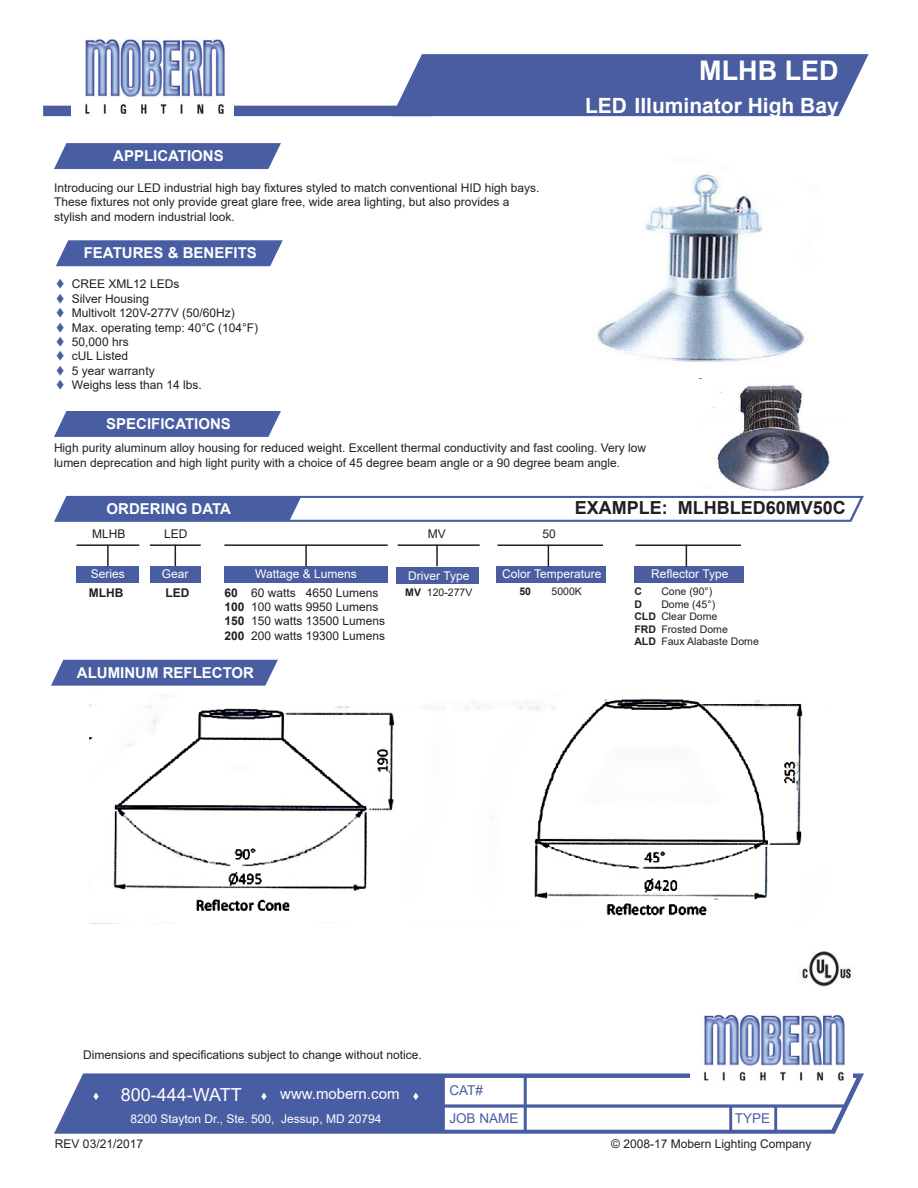
<style>
.page{position:relative;width:918px;height:1188px;background:#fff}
.page>*{position:absolute;margin:0;border:0;box-sizing:border-box;transform-origin:0 0}
.t1{font:700 27px "Arial";color:#fff}
.t2{font:700 21px "Arial";color:#fff}
.t3{font:700 18px "Arial";color:#231f20}
.t4{font:18px "Arial";color:#fff}
.t5{font:700 15px "Arial";color:#fff}
.t6{font:15px "Arial";color:#fff}
.t7{font:13.5px/28px "Arial";color:#495da2}
.t8{font:12px/14.4px "Arial";color:#231f20}
.t9{font:12px "Arial";color:#fff}
.t10{font:700 12px "Arial";color:#231f20}
.t11{font:10.5px/12.6px "Arial";color:#231f20}
.t12{font:700 10.5px/12.6px "Arial";color:#231f20}
.s1{color:#495da2}
.s2{font-weight:700}
</style>
<div class="page">
<img style="left:597px;top:174px;width:210px;height:188px">
<svg style="left:391px;top:54px;width:478px;height:63px;background:#5969a8"></svg>
<div style="left:43px;top:106px;width:389px;height:10px;background:#4b5da1"></div>
<img style="left:71px;top:39px;width:163px;height:77px">
<svg style="left:54px;top:1073px;width:810px;height:61px;fill:#495da2"></svg>
<img style="left:691px;top:1014px;width:162px;height:71px">
<svg style="left:93px;top:1093px;width:6px;height:7px"></svg>
<svg style="left:261px;top:1093px;width:6px;height:7px"></svg>
<svg style="left:413px;top:1093px;width:5px;height:7px"></svg>
<hr style="left:150px;top:544px;width:51px;height:2px;background:#231f20">
<svg style="left:175px;top:546px;width:1px;height:20px"></svg>
<div style="left:150px;top:566px;width:51px;height:17px;background:#495da2"></div>
<hr style="left:224px;top:544px;width:164px;height:2px;background:#231f20">
<hr style="left:305px;top:545px;width:2px;height:21px;background:#231f20">
<div style="left:224px;top:566px;width:164px;height:17px;background:#495da2"></div>
<hr style="left:77px;top:544px;width:62px;height:2px;background:#231f20">
<hr style="left:107px;top:545px;width:2px;height:21px;background:#231f20">
<div style="left:77px;top:566px;width:62px;height:17px;background:#495da2"></div>
<div style="left:396px;top:567px;width:83px;height:16px;background:#4b5da1"></div>
<hr style="left:398px;top:544px;width:82px;height:2px;background:#231f20">
<hr style="left:436px;top:545px;width:2px;height:21px;background:#231f20">
<div style="left:496px;top:566px;width:109px;height:16px;background:#4b5da1"></div>
<svg style="left:548px;top:546px;width:1px;height:20px"></svg>
<hr style="left:497px;top:544px;width:106px;height:2px;background:#231f20">
<svg style="left:54px;top:143px;width:227px;height:26px;background:#5366a7"></svg>
<svg style="left:56px;top:240px;width:227px;height:26px;background:#5467a8"></svg>
<svg style="left:54px;top:411px;width:227px;height:26px;background:#5366a7"></svg>
<div style="left:634px;top:566px;width:109px;height:16px;background:#4b5da1"></div>
<svg style="left:686px;top:546px;width:1px;height:20px"></svg>
<hr style="left:635px;top:544px;width:106px;height:2px;background:#231f20">
<img style="left:802px;top:951px;width:49px;height:36px">
<svg style="left:51px;top:660px;width:227px;height:26px;background:#5567a8"></svg>
<img style="left:90px;top:698px;width:715px;height:218px">
<img style="left:699px;top:384px;width:150px;height:112px">
<svg style="left:54px;top:496px;width:810px;height:26px"></svg>
<p class="t5" style="left:113px;top:145px;width:112px">APPLICATIONS</p>
<p class="t8" style="left:54px;top:180px;width:487px">Introducing our LED industrial high bay fixtures styled to match conventional HID high bays.<br>These fixtures not only provide great glare free, wide area lighting, but also provides a stylish and modern industrial look.</p>
<p class="t5" style="left:84px;top:242px;width:175px">FEATURES &amp; BENEFITS</p>
<p class="t8" style="left:56px;top:277px;width:125px"><span class="s1">▼</span> CREE XML12 LEDs</p>
<p class="t8" style="left:56px;top:291px;width:95px"><span class="s1">▼</span> Silver Housing</p>
<p class="t8" style="left:56px;top:306px;width:180px"><span class="s1">▼</span> Multivolt 120V-277V (50/60Hz)</p>
<p class="t8" style="left:56px;top:320px;width:204px"><span class="s1">▼</span> Max. operating temp: 40°C (104°F)</p>
<p class="t8" style="left:56px;top:335px;width:74px"><span class="s1">▼</span> 50,000 hrs</p>
<p class="t8" style="left:56px;top:349px;width:74px"><span class="s1">▼</span> cUL Listed</p>
<p class="t8" style="left:56px;top:363px;width:100px"><span class="s1">▼</span> 5 year warranty</p>
<p class="t8" style="left:56px;top:378px;width:148px"><span class="s1">▼</span> Weighs less than 14 lbs.</p>
<p class="t5" style="left:106px;top:413px;width:126px">SPECIFICATIONS</p>
<h1 class="t1" style="left:699px;top:52px;width:141px">MLHB LED</h1>
<h2 class="t2" style="left:585px;top:90px;width:255px">LED Illuminator High Bay</h2>
<p class="t8" style="left:54px;top:441px;width:594px">High purity aluminum alloy housing for reduced weight. Excellent thermal conductivity and fast cooling. Very low lumen deprecation and high light purity with a choice of 45 degree beam angle or a 90 degree beam angle.</p>
<p class="t5" style="left:107px;top:498px;width:126px">ORDERING DATA</p>
<h3 class="t3" style="left:575px;top:495px;width:273px">EXAMPLE: MLHBLED60MV50C</h3>
<p class="t8" style="left:92px;top:527px;width:35px">MLHB</p>
<p class="t8" style="left:164px;top:527px;width:25px">LED</p>
<p class="t8" style="left:428px;top:527px;width:19px">MV</p>
<p class="t8" style="left:543px;top:527px;width:15px">50</p>
<p class="t9" style="left:91px;top:566px;width:36px">Series</p>
<p class="t9" style="left:162px;top:566px;width:28px">Gear</p>
<p class="t9" style="left:255px;top:566px;width:103px">Wattage &amp; Lumens</p>
<p class="t9" style="left:408px;top:567px;width:63px">Driver Type</p>
<p class="t9" style="left:502px;top:566px;width:101px">Color Temperature</p>
<p class="t10" style="left:89px;top:584px;width:36px">MLHB</p>
<p class="t10" style="left:166px;top:584px;width:25px">LED</p>
<p class="t8" style="left:224px;top:585px;width:162px"><span class="s2">60</span> 60 watts 4650 Lumens<br><span class="s2">100</span> 100 watts 9950 Lumens<br><span class="s2">150</span> 150 watts 13500 Lumens<br><span class="s2">200</span> 200 watts 19300 Lumens</p>
<p class="t11" style="left:405px;top:586px;width:69px"><span class="s2">MV</span> 120-277V</p>
<p class="t12" style="left:519px;top:585px;width:13px">50</p>
<p class="t11" style="left:552px;top:585px;width:32px">5000K</p>
<p class="t5" style="left:77px;top:662px;width:179px">ALUMINUM REFLECTOR</p>
<p class="t9" style="left:651px;top:566px;width:79px">Reflector Type</p>
<p class="t11" style="left:661px;top:585px;width:99px">Cone (90°)<br>Dome (45°)<br>Clear Dome<br>Frosted Dome<br>Faux Alabaste Dome</p>
<p class="t12" style="left:634px;top:585px;width:23px">C<br>D<br>CLD<br>FRD<br>ALD</p>
<p class="t8" style="left:83px;top:1048px;width:340px">Dimensions and specifications subject to change without notice.</p>
<h3 class="t4" style="left:121px;top:1082px;width:123px">800-444-WATT</h3>
<p class="t6" style="left:280px;top:1083px;width:121px">www.mobern.com</p>
<p class="t7" style="left:449px;top:1076px;width:71px">CAT#<br>JOB NAME</p>
<p class="t9" style="left:131px;top:1111px;width:252px">8200 Stayton Dr., Ste. 500, Jessup, MD 20794</p>
<p class="t8" style="left:55px;top:1136px;width:90px">REV 03/21/2017</p>
<p class="t7" style="left:735px;top:1104px;width:37px">TYPE</p>
<p class="t8" style="left:611px;top:1136px;width:202px">© 2008-17 Mobern Lighting Company</p>
</div>
